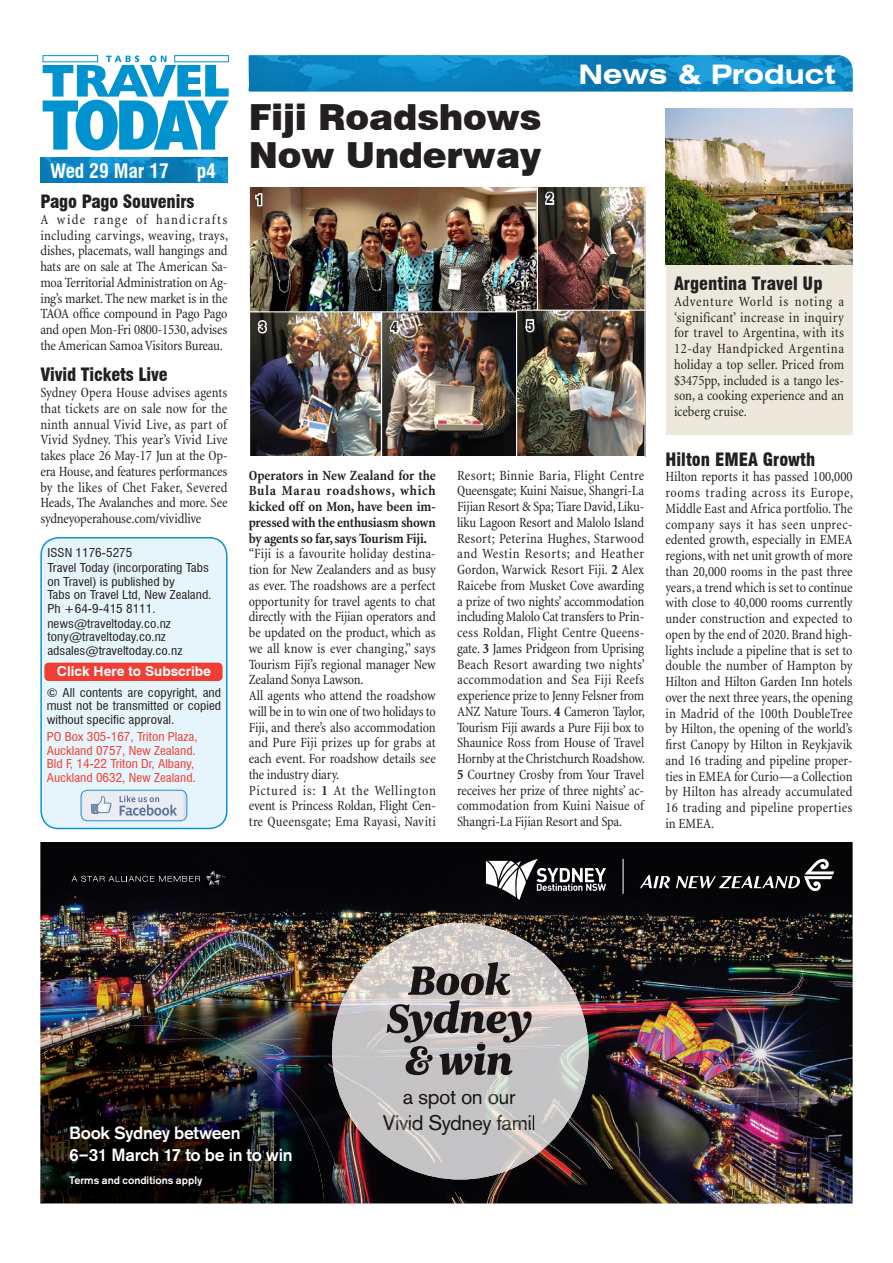
<style>
.page{position:relative;width:893px;height:1263px;background:#fff}
.page>*{position:absolute;margin:0;border:0;box-sizing:border-box;transform-origin:0 0}
.t1{font:900 36px/37.5px "Swiss 721 BT";letter-spacing:-.01em;color:#231f20}
.t2{font:700 expanded 27px "Swiss 721 BT";color:#fff}
.t3{font:21px/25.5px "Akzidenz Grotesk BE";letter-spacing:-.02em;color:#191416;text-align:center}
.t4{font:700 condensed 19.5px "Swiss 721 BT";color:#fff}
.t5{font:900 condensed 18px "Swiss 721 BT";letter-spacing:-.005em;color:#231f20}
.t6{font:500 17.55px/21.9px "Akzidenz Grotesk BE";letter-spacing:-.02em;color:#fff}
.t7{font:condensed 14.25px/15.8px "Minion";letter-spacing:-.005em;color:#231f20;text-align:justify}
.t8{font:700 condensed 14.25px/15.8px "Minion";letter-spacing:-.015em;color:#231f20;text-align:justify}
.t9{font:700 13.65px "Swiss 721 BT";color:#fff}
.t10{font:900 condensed 13.5px "Swiss 721 BT";color:#231f20}
.t11{font:condensed 12px/13.4px "Swiss 721 BT";color:#231f20;scale:1.1 1}
.t12{font:condensed 12px/13.5px "Swiss 721 BT";color:#ef3e33;scale:1.1 1}
.t13{font:500 10.8px "Akzidenz Grotesk BE";color:#fff}
.s1{font-weight:700}
.s2{color:#181416}
.s3{color:#1a1615}
.s4{color:#161615}
.s5{color:#1b1416}
.s6{color:#1a1416}
.s7{color:#1e1b17}
.s8{color:#201d1b}
</style>
<div class="page">
<div style="left:666px;top:255px;width:186px;height:180px;background:#ede8dc"></div>
<img style="left:40px;top:158px;width:187px;height:24px">
<svg style="left:43px;top:55px;width:186px;height:95px"></svg>
<svg style="left:248px;top:55px;width:605px;height:37px"></svg>
<img style="left:249px;top:55px;width:604px;height:36px">
<img style="left:40px;top:842px;width:813px;height:361px">
<svg style="left:640px;top:875px;width:30px;height:13px"></svg>
<svg style="left:676px;top:859px;width:158px;height:32px;background:#333334"></svg>
<hr style="left:623px;top:859px;width:1px;height:35px;background:#fff">
<svg style="left:486px;top:859px;width:120px;height:41px"></svg>
<div style="left:64px;top:863px;width:169px;height:31px;background:#050508"></div>
<svg style="left:72px;top:876px;width:128px;height:6px"></svg>
<svg style="left:206px;top:871px;width:19px;height:14px"></svg>
<img style="left:332px;top:923px;width:256px;height:256px">
<img style="left:408px;top:962px;width:102px;height:33px">
<img style="left:387px;top:1000px;width:145px;height:42px">
<img style="left:406px;top:1042px;width:107px;height:33px">
<img style="left:403px;top:1091px;width:113px;height:18px">
<img style="left:383px;top:1115px;width:151px;height:20px">
<img style="left:324px;top:1041px;width:19px;height:162px">
<img style="left:40px;top:1015px;width:183px;height:10px">
<img style="left:40px;top:1025px;width:284px;height:178px">
<div style="left:41px;top:538px;width:186px;height:290px;background:#e6f4fb;border-radius:18px"></div>
<div style="left:40px;top:537px;width:187px;height:292px;border:1px solid #0892cd;border-radius:18px"></div>
<div style="left:45px;top:663px;width:177px;height:17px;background:#ef3e33;border-radius:4px"></div>
<div style="left:44px;top:663px;width:179px;height:18px;border:1px solid #ef3e33;border-radius:4px"></div>
<svg style="left:81px;top:790px;width:106px;height:31px"></svg>
<div style="left:81px;top:790px;width:106px;height:31px;border:1px solid #2191ce;border-radius:7px"></div>
<img style="left:251px;top:312px;width:393px;height:143px">
<div style="left:249px;top:311px;width:133px;height:146px;border:1px solid #fff"></div>
<img style="left:538px;top:188px;width:106px;height:145px">
<div style="left:536px;top:186px;width:110px;height:149px;border:1px solid #fff"></div>
<div style="left:381px;top:310px;width:137px;height:147px;border:1px solid #fff"></div>
<img style="left:251px;top:188px;width:285px;height:122px">
<div style="left:249px;top:186px;width:289px;height:126px;border:1px solid #fff"></div>
<div style="left:516px;top:310px;width:130px;height:147px;border:1px solid #fff"></div>
<svg style="left:254px;top:192px;width:10px;height:16px"></svg>
<svg style="left:543px;top:189px;width:14px;height:17px"></svg>
<svg style="left:255px;top:318px;width:14px;height:18px"></svg>
<svg style="left:388px;top:311px;width:13px;height:24px"></svg>
<svg style="left:524px;top:318px;width:13px;height:17px"></svg>
<img style="left:665px;top:108px;width:188px;height:157px">
<h3 class="t4" style="left:49px;top:157px;width:108px">Fri 15 May 15</h3>
<h3 class="t4" style="left:50px;top:159px;width:120px">Wed 29 Mar 17</h3>
<h3 class="t4" style="left:195px;top:158px;width:23px">P3p4</h3>
<p class="t5" style="left:40px;top:191px;width:155px">Pago Pago Souvenirs</p>
<p class="t7" style="left:40px;top:212px;width:189px">A wide range of handicrafts including carvings, weaving, trays, dishes, placemats, wall hangings and hats are on sale at The American Sa&shy;moa Territorial Administration on Ag&shy;ing’s market. The new market is in the TAOA office compound in Pago Pago and open Mon-Fri 0800-1530, advises the American Samoa Visitors Bureau.</p>
<p class="t5" style="left:40px;top:364px;width:129px">Vivid Tickets Live</p>
<p class="t7" style="left:40px;top:385px;width:189px">Sydney Opera House advises agents that tickets are on sale now for the ninth annual Vivid Live, as part of Vivid Sydney. This year’s Vivid Live takes place 26 May-17 Jun at the Op&shy;era House, and features performances by the likes of Chet Faker, Severed Heads, The Avalanches and more. See sydneyoperahouse.com/vividlive</p>
<p class="t11" style="left:47px;top:545px;width:148px;line-height:15.3px">ISSN 1176-5275<br>Travel Today (incorporating Tabs</p>
<p class="t11" style="left:47px;top:575px;width:151px">on Travel) is published by<br>Tabs on Travel Ltd, New Zealand.<br>Ph +64-9-415 8111.</p>
<p class="t11" style="left:47px;top:617px;width:124px">news@traveltoday.co.nz tony@traveltoday.co.nz adsales@traveltoday.co.nz</p>
<p class="t11" style="left:47px;top:686px;width:160px;text-align:justify">© All contents are copyright, and must not be transmitted or copied without specific approval.</p>
<p class="t12" style="left:47px;top:730px;width:139px">PO Box 305-167, Triton Plaza,<br>Auckland 0757, New Zealand.<br>Bld F, 14-22 Triton Dr, Albany,<br>Auckland 0632, New Zealand.</p>
<p class="t9" style="left:57px;top:663px;width:155px">Click Here to Subscribe</p>
<h1 class="t1" style="left:249px;top:98px;width:294px">Fiji Roadshows<br>Now Underway</h1>
<p class="t10" style="left:256px;top:192px;width:9px">1</p>
<p class="t10" style="left:546px;top:190px;width:9px">2</p>
<h2 class="t2" style="left:578px;top:58px;width:259px">News &amp; Product</h2>
<p class="t10" style="left:259px;top:319px;width:9px">3</p>
<p class="t10" style="left:391px;top:319px;width:9px">4</p>
<p class="t10" style="left:526px;top:318px;width:9px">5</p>
<p class="t5" style="left:674px;top:273px;width:150px">Argentina Travel Up</p>
<p class="t7" style="left:674px;top:294px;width:172px">Adventure World is noting a ‘significant’ increase in inquiry for travel to Argentina, with its 12-day Handpicked Argentina holiday a top seller. Priced from $3475pp, included is a tango les&shy;son, a cooking experience and an iceberg cruise.</p>
<p class="t8" style="left:249px;top:467px;width:189px">Operators in New Zealand for the Bula Marau roadshows, which kicked off on Mon, have been im&shy;pressed with the enthusiasm shown by agents so far, says Tourism Fiji.</p>
<p class="t7" style="left:249px;top:546px;width:189px;text-align:left">“Fiji is a favourite holiday destina&shy;tion for New Zealanders and as busy as ever. The roadshows are a perfect opportunity for travel agents to chat directly with the Fijian operators and be updated on the product, which as we all know is ever changing,” says Tourism Fiji’s regional manager New Zealand Sonya Lawson.<br>All agents who attend the roadshow will be in to win one of two holidays to Fiji, and there’s also accommodation and Pure Fiji prizes up for grabs at each event. For roadshow details see the industry diary.<br>Pictured is: <span class="s1">1</span> At the Wellington event is Princess Roldan, Flight Cen&shy;tre Queensgate; Ema Rayasi, Naviti</p>
<p class="t7" style="left:457px;top:467px;width:189px">Resort; Binnie Baria, Flight Centre Queensgate; Kuini Naisue, Shangri-La Fijian Resort &amp; Spa; Tiare David, Liku&shy;liku Lagoon Resort and Malolo Island Resort; Peterina Hughes, Starwood and Westin Resorts; and Heather Gordon, Warwick Resort Fiji. <span class="s1">2</span> Alex Raicebe from Musket Cove awarding a prize of two nights’ accommodation including Malolo Cat transfers to Prin&shy;cess Roldan, Flight Centre Queens&shy;gate. <span class="s1">3</span> James Pridgeon from Uprising Beach Resort awarding two nights’ accommodation and Sea Fiji Reefs experience prize to Jenny Felsner from ANZ Nature Tours. <span class="s1">4</span> Cameron Taylor, Tourism Fiji awards a Pure Fiji box to Shaunice Ross from House of Travel Hornby at the Christchurch Roadshow.<br><span class="s1">5</span> Courtney Crosby from Your Travel receives her prize of three nights’ ac&shy;commodation from Kuini Naisue of Shangri-La Fijian Resort and Spa.</p>
<p class="t5" style="left:665px;top:448px;width:151px">Hilton EMEA Growth</p>
<p class="t7" style="left:665px;top:469px;width:189px">Hilton reports it has passed 100,000 rooms trading across its Europe, Middle East and Africa portfolio. The company says it has seen unprec&shy;edented growth, especially in EMEA regions, with net unit growth of more than 20,000 rooms in the past three years, a trend which is set to continue with close to 40,000 rooms currently under construction and expected to open by the end of 2020. Brand high&shy;lights include a pipeline that is set to double the number of Hampton by Hilton and Hilton Garden Inn hotels over the next three years, the opening in Madrid of the 100th DoubleTree by Hilton, the opening of the world’s first Canopy by Hilton in Reykjavik and 16 trading and pipeline proper&shy;ties in EMEA for Curio—a Collection by Hilton has already accumulated 16 trading and pipeline properties in EMEA.</p>
<p class="t6" style="left:69px;top:1122px;width:225px">Book Sydney between<br>6–31 March 17 to be in to win</p>
<p class="t13" style="left:69px;top:1173px;width:135px">Terms and conditions apply</p>
<h3 class="t3" style="left:383px;top:1084px;width:154px">a spot <span class="s2">on</span> <span class="s3">o</span><span class="s4">u</span><span class="s2">r<br></span>V<span class="s5">i</span><span class="s6">v</span>id Sydney <span class="s7">f</span><span class="s8">a</span>mil</h3>
</div>
